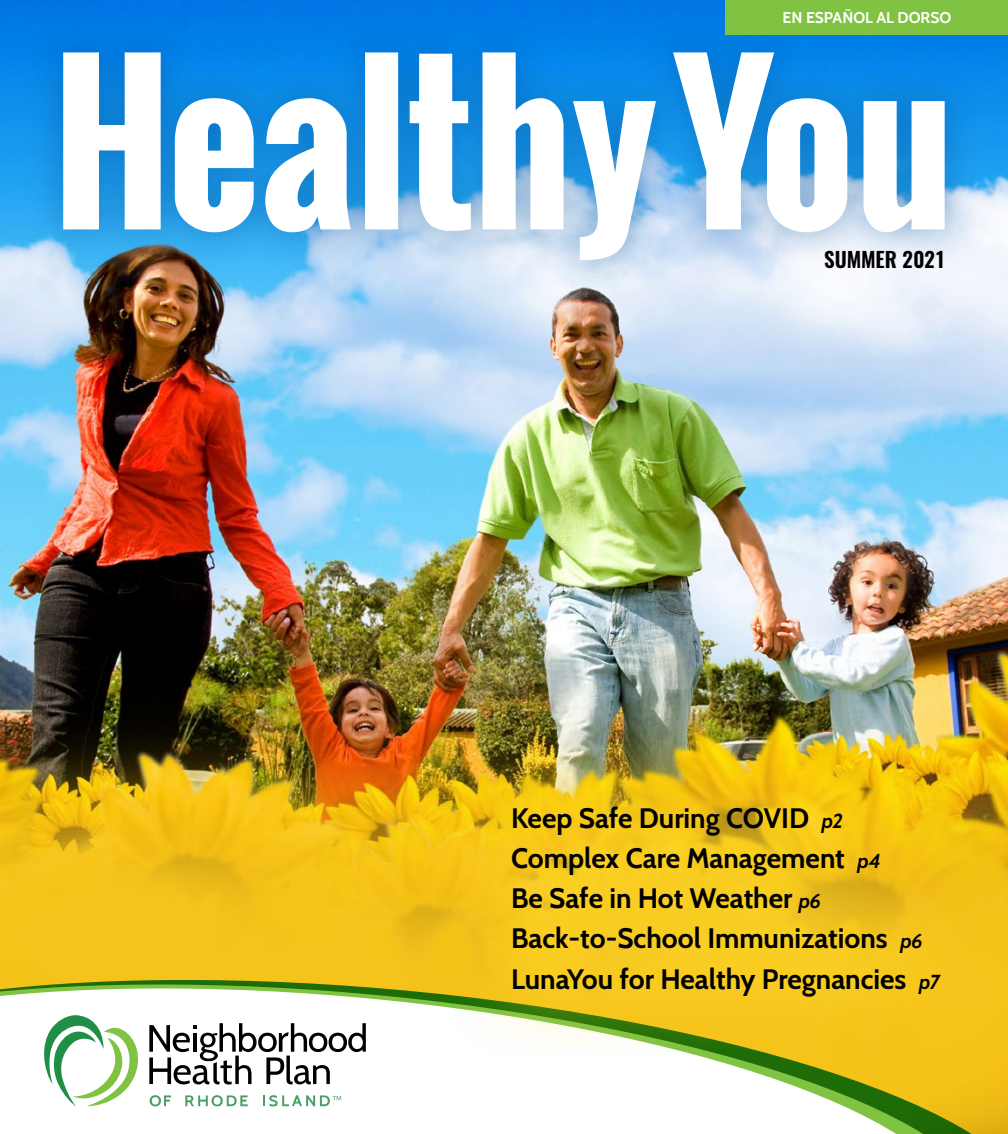
<style>
.page{position:relative;width:1008px;height:1134px;background:#fff}
.page>*{position:absolute;margin:0;border:0;box-sizing:border-box;transform-origin:0 0}
.Pa1{font:700 28px "Cabin";color:#000}
.t1{font:600 21px "Oswald";letter-spacing:-.005em;color:#000}
.t2{font:700 15.58px "Cabin";color:#fff}
.s1{font-style:italic;font-size:20.12px}
</style>
<div class="page">
<img style="left:0;top:0;width:1008px;height:956px">
<svg style="left:0;top:961px;width:1008px;height:173px;fill:#f5c218"></svg>
<svg style="left:0;top:965px;width:989px;height:169px"></svg>
<div style="left:26px;top:15px;width:956px;height:280px;background:#005098;opacity:.47"></div>
<svg style="left:63px;top:52px;width:882px;height:208px"></svg>
<svg style="left:149px;top:1023px;width:217px;height:61px"></svg>
<svg style="left:39px;top:1015px;width:101px;height:92px"></svg>
<svg style="left:150px;top:1095px;width:21px;height:11px"></svg>
<svg style="left:185px;top:1095px;width:63px;height:11px"></svg>
<svg style="left:263px;top:1095px;width:78px;height:11px"></svg>
<svg style="left:448px;top:743px;width:552px;height:315px;fill:#f6c71c"></svg>
<div style="left:726px;top:0;width:282px;height:35px;background:#80c342"></div>
<p class="t2" style="left:783px;top:6px;width:170px">EN ESPAÑOL AL DORSO</p>
<p class="t1" style="left:824px;top:244px;width:123px">SUMMER 2021</p>
<p class="Pa1" style="left:511px;top:796px;width:334px">Keep Safe During COVID <span class="s1">p2</span></p>
<p class="Pa1" style="left:511px;top:836px;width:371px">Complex Care Management <span class="s1">p4</span></p>
<p class="Pa1" style="left:511px;top:876px;width:312px">Be Safe in Hot Weather <span class="s1">p6</span></p>
<p class="Pa1" style="left:511px;top:917px;width:414px">Back-to-School Immunizations <span class="s1">p6</span></p>
<p class="Pa1" style="left:511px;top:957px;width:431px">LunaYou for Healthy Pregnancies <span class="s1">p7</span></p>
</div>
